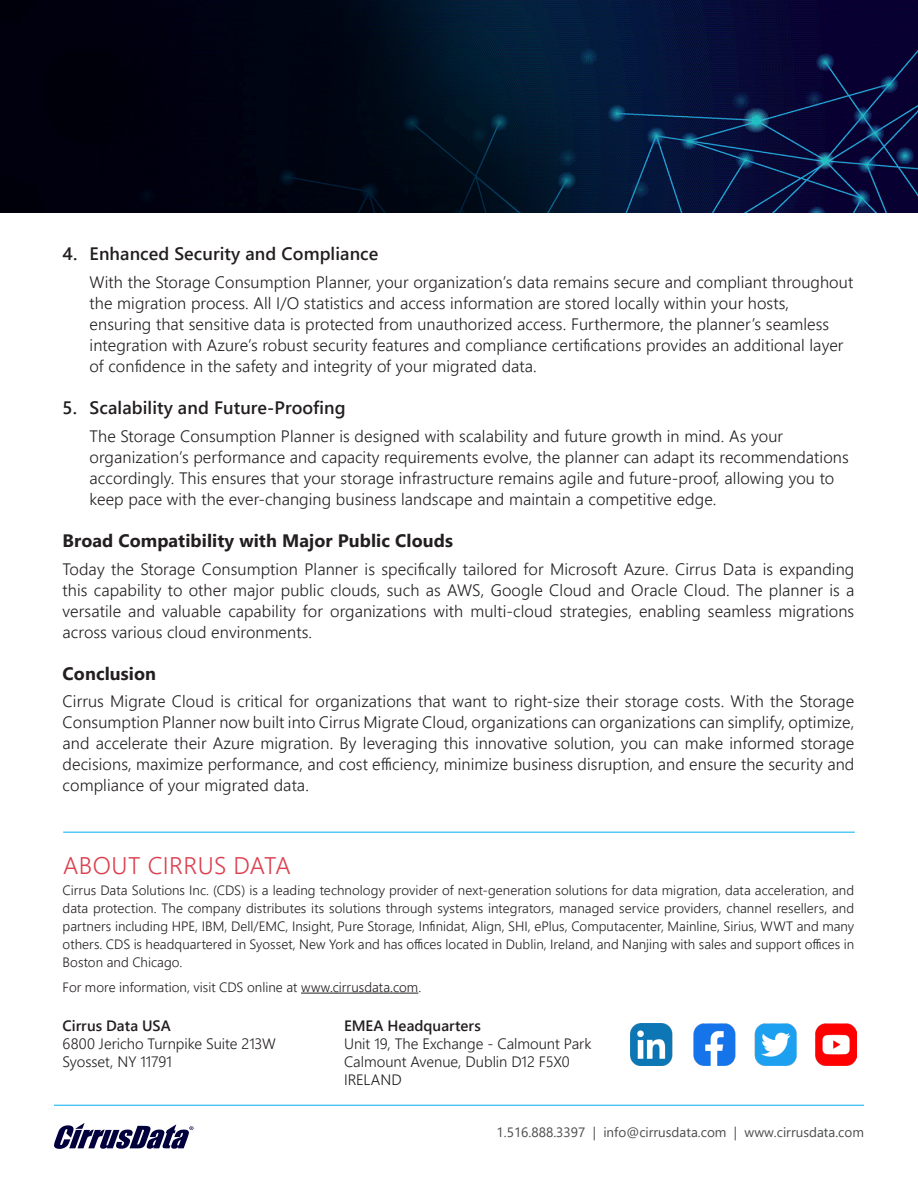
<style>
.page{position:relative;width:918px;height:1188px;background:#fff}
.page>*{position:absolute;margin:0;border:0;box-sizing:border-box;transform-origin:0 0}
.t1{font:300 24px "Segoe UI";letter-spacing:.015em;color:#db4151}
.t2{font:600 18px "Segoe UI";letter-spacing:.005em;color:#231f20}
.t3{font:700 18px "Segoe UI";letter-spacing:.005em;color:#231f20}
.t4{font:300 16.5px/21px "Segoe UI";letter-spacing:.005em;color:#231f20}
.t5{font:300 15px/18px "Segoe UI";letter-spacing:-.005em;color:#231f20}
.t6{font:300 13.5px/18px "Segoe UI";letter-spacing:.005em;color:#231f20;text-align:justify}
.t7{font:13.5px "Segoe UI";color:#4b4c4d}
.s1{font-weight:600}
</style>
<div class="page">
<hr style="left:54px;top:1105px;width:810px;height:1px;background:#00aeef">
<svg style="left:54px;top:1123px;width:139px;height:26px"></svg>
<img style="left:0;top:0;width:918px;height:213px">
<hr style="left:301px;top:993px;width:117px;height:1px;background:#231f20">
<hr style="left:63px;top:832px;width:792px;height:1px;background:#00aeef">
<img style="left:631px;top:1024px;width:225px;height:42px">
<p class="t2" style="left:63px;top:237px;width:317px">4. Enhanced Security and Compliance</p>
<p class="t4" style="left:90px;top:270px;width:765px">With the Storage Consumption Planner, your organization’s data remains secure and compliant throughout the migration process. All I/O statistics and access information are stored locally within your hosts, ensuring that sensitive data is protected from unauthorized access. Furthermore, the planner’s seamless integration with Azure’s robust security features and compliance certifications provides an additional layer of confidence in the safety and integrity of your migrated data.</p>
<p class="t2" style="left:63px;top:391px;width:284px">5. Scalability and Future-Proofing</p>
<p class="t4" style="left:90px;top:424px;width:761px">The Storage Consumption Planner is designed with scalability and future growth in mind. As your organization’s performance and capacity requirements evolve, the planner can adapt its recommendations accordingly. This ensures that your storage infrastructure remains agile and future-proof, allowing you to keep pace with the ever-changing business landscape and maintain a competitive edge.</p>
<p class="t3" style="left:63px;top:524px;width:392px">Broad Compatibility with Major Public Clouds</p>
<p class="t4" style="left:63px;top:557px;width:793px;text-align:justify">Today the Storage Consumption Planner is specifically tailored for Microsoft Azure. Cirrus Data is expanding this capability to other major public clouds, such as AWS, Google Cloud and Oracle Cloud. The planner is a versatile and valuable capability for organizations with multi-cloud strategies, enabling seamless migrations across various cloud environments.</p>
<p class="t3" style="left:63px;top:656px;width:95px">Conclusion</p>
<p class="t4" style="left:63px;top:689px;width:793px;text-align:justify">Cirrus Migrate Cloud is critical for organizations that want to right-size their storage costs. With the Storage Consumption Planner now built into Cirrus Migrate Cloud, organizations can organizations can simplify, optimize, and accelerate their Azure migration. By leveraging this innovative solution, you can make informed storage decisions, maximize performance, and cost efficiency, minimize business disruption, and ensure the security and compliance of your migrated data.</p>
<p class="t1" style="left:63px;top:843px;width:229px">ABOUT CIRRUS DATA</p>
<p class="t6" style="left:63px;top:880px;width:793px">Cirrus Data Solutions Inc. (CDS) is a leading technology provider of next-generation solutions for data migration, data acceleration, and data protection. The company distributes its solutions through systems integrators, managed service providers, channel resellers, and partners including HPE, IBM, Dell/EMC, Insight, Pure Storage, Infinidat, Align, SHI, ePlus, Computacenter, Mainline, Sirius, WWT and many others. CDS is headquartered in Syosset, New York and has offices located in Dublin, Ireland, and Nanjing with sales and support offices in Boston and Chicago.</p>
<p class="t6" style="left:63px;top:977px;width:360px">For more information, visit CDS online at www.cirrusdata.com.</p>
<p class="t5" style="left:63px;top:1015px;width:215px"><span class="s1">Cirrus Data USA<br></span>6800 Jericho Turnpike Suite 213W<br>Syosset, NY 11791</p>
<p class="t5" style="left:344px;top:1015px;width:249px"><span class="s1">EMEA Headquarters<br></span>Unit 19, The Exchange - Calmount Park<br>Calmount Avenue, Dublin D12 F5X0<br>IRELAND</p>
<p class="t7" style="left:497px;top:1119px;width:369px">1.516.888.3397 | info@cirrusdata.com | www.cirrusdata.com</p>
</div>
